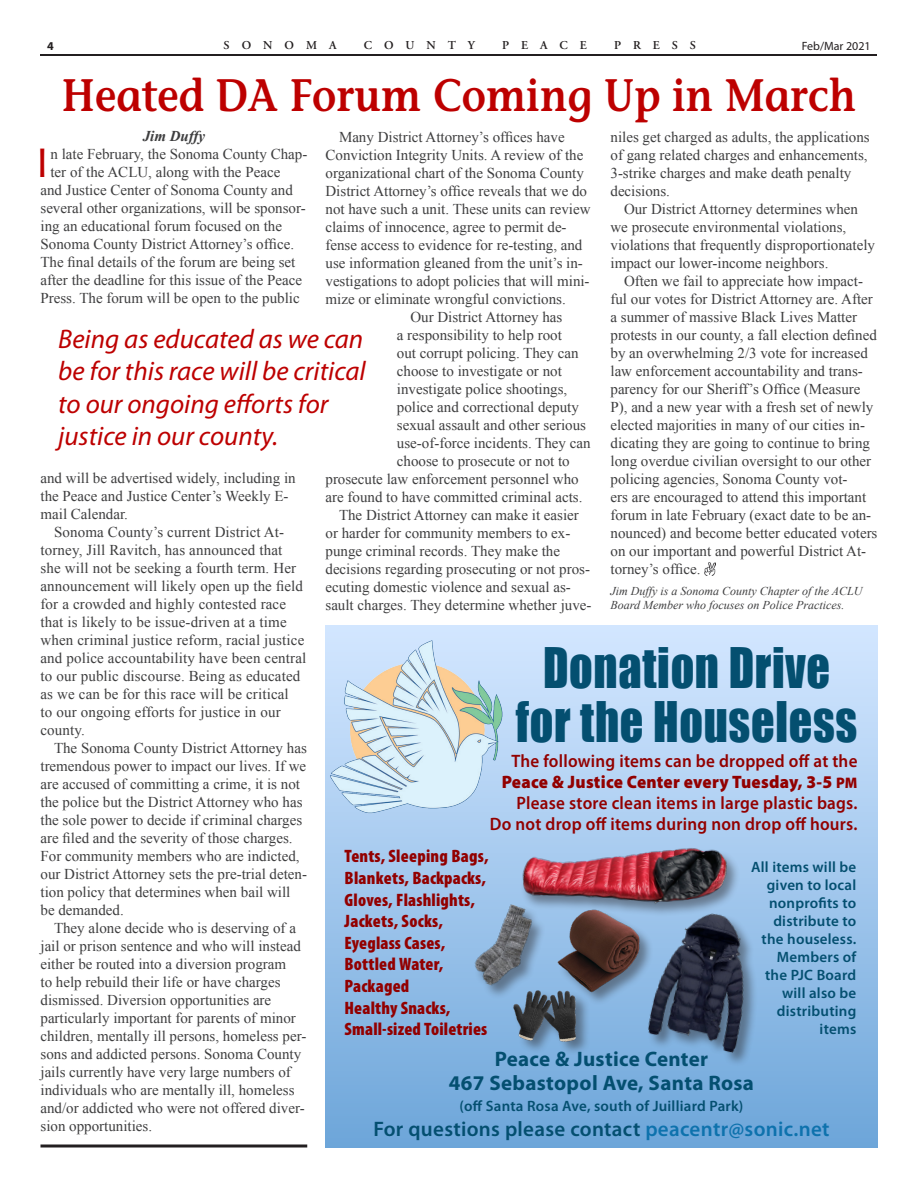
<style>
.page{position:relative;width:918px;height:1188px;background:#fff}
.page>*{position:absolute;margin:0;border:0;box-sizing:border-box;transform-origin:0 0}
.t1{font:51.45px "Impact";letter-spacing:.015em;color:#044f70;scale:.9 1}
.t2{font:600 45px "Mesouran Casual S Si";color:#bd0000;scale:.9 1}
.B__1st_paragraph{font:40.5px "Lithos Pro";color:#bd0000}
.CUT_LINE{font:italic 27px "Myriad Pro";color:#bd0000}
.t3{font:700 21px "Myriad Pro";letter-spacing:.015em;color:#044f70}
.t4{font:600 21px "Myriad Pro";letter-spacing:.015em;color:#044f70}
.t5{font:900 condensed 18px/21.6px "Myriad Pro";letter-spacing:.01em;color:#920000}
.t6{font:600 18px "Myriad Pro";letter-spacing:.015em;color:#920000;scale:.95 1}
.t7{font:900 18px "Myriad Pro";letter-spacing:.015em;color:#920000;scale:.95 1}
.B{font:15px/18px "Times New Roman";color:#3e3e3f}
.B__1st_paragraph-2{font:15px/18px "Times New Roman";color:#3e3e3f}
.t8{font:600 15px "Myriad Pro";letter-spacing:.015em;color:#044f70}
.A{font:italic 700 15px "Times New Roman";color:#3e3e3f}
.A2{font:italic 12px/14.4px "Times New Roman";color:#3e3e3f}
.t9{font:600 12px "Adobe Garamond";letter-spacing:1em;color:#231f20}
.t10{font:12px "Myriad Pro";color:#231f20}
.t11{font:700 12px "Myriad Pro";color:#231f20}
.s1{font-family:"Myriad Pro Black SC850";font-weight:400;font-size:15.3px}
.s2{color:#0e72ad}
</style>
<div class="page">
<hr style="left:40px;top:54px;width:838px;height:2px;background:#231f20">
<svg style="left:40px;top:1144px;width:267px;height:4px"></svg>
<svg style="left:704px;top:562px;width:11px;height:13px"></svg>
<div style="left:326px;top:626px;width:552px;height:521px;background:linear-gradient(to bottom,#d4e8ff,#6ea6da)"></div>
<img style="left:328px;top:639px;width:176px;height:176px">
<div style="left:474px;top:904px;width:72px;height:95px;background:#90bbe6"></div>
<img style="left:468px;top:899px;width:72px;height:94px">
<div style="left:521px;top:848px;width:219px;height:70px;background:#231f20;opacity:.45"></div>
<img style="left:518px;top:840px;width:210px;height:76px">
<div style="left:513px;top:989px;width:77px;height:67px;background:#231f20;opacity:.45"></div>
<img style="left:514px;top:990px;width:62px;height:51px">
<div style="left:648px;top:913px;width:110px;height:154px;background:#7eb0df"></div>
<img style="left:637px;top:894px;width:135px;height:169px">
<div style="left:558px;top:910px;width:96px;height:96px;background:#231f20;opacity:.45"></div>
<img style="left:553px;top:907px;width:92px;height:91px">
<p class="t11" style="left:47px;top:38px;width:8px">4</p>
<p class="t9" style="left:224px;top:39px;width:114px">SONOMA</p>
<p class="t9" style="left:364px;top:39px;width:113px">COUNTY</p>
<p class="t9" style="left:502px;top:39px;width:86px">PEACE</p>
<p class="t9" style="left:614px;top:39px;width:83px">PRESS</p>
<p class="t10" style="left:802px;top:38px;width:71px">Feb/Mar 2021</p>
<p class="t2" style="left:62px;top:67px;width:885px">Heated DA Forum Coming Up in March</p>
<p class="B" style="left:326px;top:127px;width:267px;text-indent:14px">Many District Attorney’s offices have Conviction Integrity Units. A review of the organizational chart of the Sonoma County District Attorney’s office reveals that we do not have such a unit. These units can review claims of innocence, agree to permit de&shy;fense access to evidence for re-testing, and use information gleaned from the unit’s in&shy;vestigations to adopt policies that will mini&shy;mize or eliminate wrongful convictions.</p>
<p class="B" style="left:410px;top:307px;width:154px">Our District Attorney has</p>
<p class="B" style="left:397px;top:325px;width:167px">a responsibility to help root</p>
<p class="B" style="left:397px;top:343px;width:183px">out corrupt policing. They can</p>
<p class="B" style="left:397px;top:361px;width:166px">choose to investigate or not</p>
<p class="B" style="left:397px;top:379px;width:172px">investigate police shootings,</p>
<p class="B" style="left:397px;top:397px;width:184px">police and correctional deputy</p>
<p class="B" style="left:397px;top:415px;width:191px">sexual assault and other serious</p>
<p class="B" style="left:397px;top:433px;width:195px">use-of-force incidents. They can</p>
<p class="B" style="left:397px;top:451px;width:174px">choose to prosecute or not to</p>
<p class="B" style="left:326px;top:469px;width:255px">prosecute law enforcement personnel who</p>
<p class="B" style="left:326px;top:487px;width:259px">are found to have committed criminal acts.</p>
<p class="B" style="left:326px;top:505px;width:268px;text-indent:14px">The District Attorney can make it easier or harder for community members to ex&shy;punge criminal records. They make the decisions regarding prosecuting or not pros&shy;ecuting domestic violence and sexual as&shy;sault charges. They determine whether juve-</p>
<p class="B" style="left:610px;top:127px;width:261px">niles get charged as adults, the applications of gang related charges and enhancements, 3-strike charges and make death penalty decisions.</p>
<p class="B" style="left:610px;top:199px;width:266px;text-indent:14px">Our District Attorney determines when we prosecute environmental violations, violations that frequently disproportionately impact our lower-income neighbors.</p>
<p class="B" style="left:610px;top:271px;width:268px;text-indent:14px">Often we fail to appreciate how impact&shy;ful our votes for District Attorney are. After a summer of massive Black Lives Matter protests in our county, a fall election defined by an overwhelming 2/3 vote for increased law enforcement accountability and trans&shy;parency for our Sheriff’s Office (Measure P), and a new year with a fresh set of newly elected majorities in many of our cities in&shy;dicating they are going to continue to bring long overdue civilian oversight to our other policing agencies, Sonoma County vot-<br>ers are encouraged to attend this important forum in late February (exact date to be an&shy;nounced) and become better educated voters on our important and powerful District At&shy;torney’s office.</p>
<p class="A2" style="left:610px;top:583px;width:254px">Jim Duffy is a Sonoma County Chapter of the ACLU<br>Board Member who focuses on Police Practices.</p>
<p class="A" style="left:143px;top:126px;width:64px">Jim Duffy</p>
<p class="B__1st_paragraph" style="left:35px;top:140px;width:17px">I</p>
<p class="B__1st_paragraph-2" style="left:50px;top:145px;width:258px">n late February, the Sonoma County Chap-</p>
<p class="B__1st_paragraph-2" style="left:50px;top:163px;width:231px">ter of the ACLU, along with the Peace</p>
<p class="B__1st_paragraph-2" style="left:40px;top:181px;width:254px">and Justice Center of Sonoma County and</p>
<p class="B__1st_paragraph-2" style="left:40px;top:199px;width:267px">several other organizations, will be sponsor-</p>
<p class="B__1st_paragraph-2" style="left:40px;top:217px;width:243px">ing an educational forum focused on the</p>
<p class="B__1st_paragraph-2" style="left:40px;top:235px;width:255px">Sonoma County District Attorney’s office.</p>
<p class="B__1st_paragraph-2" style="left:40px;top:253px;width:256px">The final details of the forum are being set</p>
<p class="B__1st_paragraph-2" style="left:40px;top:271px;width:263px">after the deadline for this issue of the Peace</p>
<p class="B__1st_paragraph-2" style="left:40px;top:289px;width:261px">Press. The forum will be open to the public</p>
<p class="CUT_LINE" style="left:58px;top:322px;width:307px">Being as educated as we can</p>
<p class="CUT_LINE" style="left:58px;top:355px;width:309px">be for this race will be critical</p>
<p class="CUT_LINE" style="left:58px;top:387px;width:272px">to our ongoing efforts for</p>
<p class="CUT_LINE" style="left:58px;top:419px;width:221px">justice in our county.</p>
<p class="B__1st_paragraph-2" style="left:40px;top:469px;width:257px">and will be advertised widely, including in the Peace and Justice Center’s Weekly E&shy;mail Calendar.</p>
<p class="B" style="left:40px;top:523px;width:267px;text-indent:14px">Sonoma County’s current District At&shy;torney, Jill Ravitch, has announced that she will not be seeking a fourth term. Her announcement will likely open up the field for a crowded and highly contested race that is likely to be issue-driven at a time when criminal justice reform, racial justice and police accountability have been central to our public discourse. Being as educated as we can be for this race will be critical<br>to our ongoing efforts for justice in our county.</p>
<p class="B" style="left:40px;top:739px;width:268px;text-indent:14px">The Sonoma County District Attorney has tremendous power to impact our lives. If we are accused of committing a crime, it is not the police but the District Attorney who has the sole power to decide if criminal charges are filed and the severity of those charges.<br>For community members who are indicted, our District Attorney sets the pre-trial deten&shy;tion policy that determines when bail will be demanded.</p>
<p class="B" style="left:40px;top:919px;width:267px;text-indent:14px">They alone decide who is deserving of a jail or prison sentence and who will instead either be routed into a diversion program<br>to help rebuild their life or have charges dismissed. Diversion opportunities are particularly important for parents of minor children, mentally ill persons, homeless per&shy;sons and addicted persons. Sonoma County jails currently have very large numbers of individuals who are mentally ill, homeless and/or addicted who were not offered diver&shy;sion opportunities.</p>
<p class="t1" style="left:543px;top:628px;width:321px">Donation Drive</p>
<p class="t1" style="left:516px;top:682px;width:381px">for the Houseless</p>
<p class="t6" style="left:511px;top:750px;width:366px">The following items can be dropped off at the</p>
<p class="t7" style="left:502px;top:772px;width:376px">Peace &amp; Justice Center every Tuesday, 3-5 <span class="s1">pm</span></p>
<p class="t6" style="left:517px;top:792px;width:360px">Please store clean items in large plastic bags.</p>
<p class="t6" style="left:490px;top:813px;width:388px">Do not drop off items during non drop off hours.</p>
<p class="t5" style="left:345px;top:845px;width:146px">Tents, Sleeping Bags,<br>Blankets, Backpacks,<br>Gloves, Flashlights,</p>
<p class="t5" style="left:345px;top:910px;width:100px">Jackets, Socks,</p>
<p class="t5" style="left:345px;top:931px;width:102px">Eyeglass Cases,</p>
<p class="t5" style="left:345px;top:953px;width:100px">Bottled Water,</p>
<p class="t5" style="left:345px;top:975px;width:66px">Packaged</p>
<p class="t5" style="left:345px;top:996px;width:107px">Healthy Snacks,</p>
<p class="t5" style="left:345px;top:1018px;width:144px">Small-sized Toiletries</p>
<p class="t8" style="left:751px;top:857px;width:107px">All items will be</p>
<p class="t8" style="left:767px;top:875px;width:91px">given to local</p>
<p class="t8" style="left:769px;top:893px;width:89px">nonprofits to</p>
<p class="t8" style="left:773px;top:911px;width:84px">distribute to</p>
<p class="t8" style="left:762px;top:929px;width:96px">the houseless.</p>
<p class="t8" style="left:777px;top:947px;width:81px">Members of</p>
<p class="t8" style="left:765px;top:965px;width:93px">the PJC Board</p>
<p class="t8" style="left:782px;top:983px;width:76px">will also be</p>
<p class="t8" style="left:777px;top:1001px;width:81px">distributing</p>
<p class="t8" style="left:820px;top:1019px;width:38px">items</p>
<p class="t3" style="left:495px;top:1045px;width:215px">Peace &amp; Justice Center</p>
<p class="t3" style="left:449px;top:1069px;width:307px">467 Sebastopol Ave, Santa Rosa</p>
<p class="t8" style="left:460px;top:1096px;width:285px">(off Santa Rosa Ave, south of Juilliard Park)</p>
<p class="t4" style="left:373px;top:1115px;width:458px">For questions please contact <span class="s2">peacentr@sonic.net</span></p>
</div>
